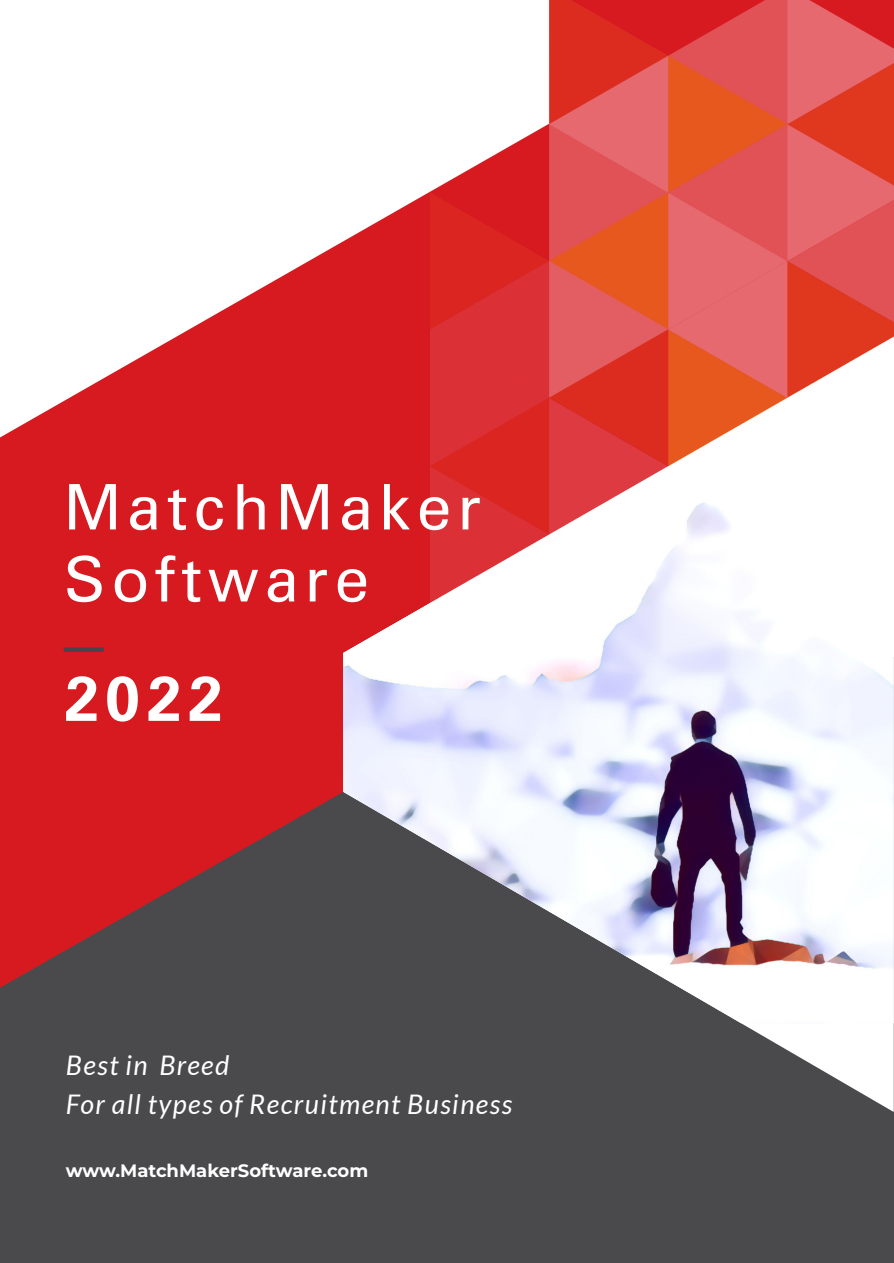
<style>
.page{position:relative;width:894px;height:1263px;background:#fff}
.page>*{position:absolute;margin:0;border:0;box-sizing:border-box;transform-origin:0 0}
.t1{font:63px/72px "Zurich BT";letter-spacing:.1em;color:#fff}
.t2{font:700 63px "Zurich BT";color:#fff}
.t3{font:italic 27px/39px "Lato";letter-spacing:.055em;color:#fff}
.t4{font:700 18px "Montserrat";color:#fff}
</style>
<div class="page">
<div style="left:0;top:658px;width:893px;height:605px;background:#4a4a4d"></div>
<svg style="left:0;top:191px;width:430px;height:797px;fill:#d71920"></svg>
<svg style="left:741px;top:1023px;width:152px;height:89px"></svg>
<img style="left:343px;top:337px;width:550px;height:686px">
<img style="left:430px;top:0;width:463px;height:603px">
<div style="left:64px;top:647px;width:40px;height:5px;background:#464547"></div>
<h1 class="t1" style="left:64px;top:477px;width:418px">MatchMaker<br>Software</h1>
<h1 class="t2" style="left:64px;top:673px;width:160px">2022</h1>
<p class="t3" style="left:66px;top:1047px;width:448px">Best in Breed<br>For all types of Recruitment Business</p>
<p class="t4" style="left:66px;top:1159px;width:304px">www.MatchMakerSoftware.com</p>
</div>
